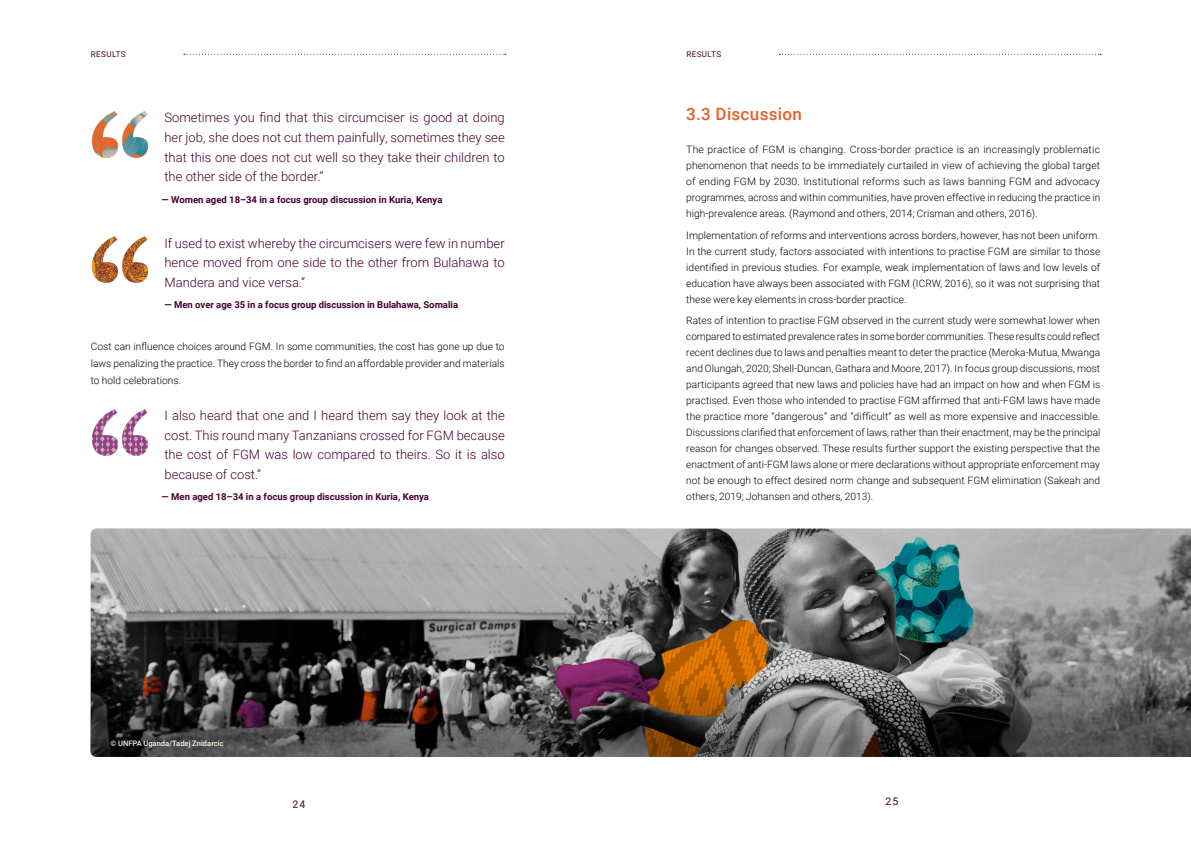
<style>
.page{position:relative;width:1191px;height:842px;background:#fff}
.page>*{position:absolute;margin:0;border:0;box-sizing:border-box;transform-origin:0 0}
.t1{font:500 17px "Roboto";letter-spacing:.015em;color:#e95e27}
.t2{font:300 13px/19.6px "Roboto";color:#460032;text-align:justify}
.t3{font:10.5px "Roboto";color:#460032}
.t4{font:300 10.2px/16px "Roboto";letter-spacing:.005em;color:#000;text-align:justify}
.t5{font:700 9.5px "Roboto";color:#460032}
.t6{font:8px "Roboto";letter-spacing:.055em;color:#460032}
.t7{font:500 7.5px "Roboto";letter-spacing:.005em;color:#f6f4e9}
</style>
<div class="page">
<img style="left:91px;top:529px;width:1100px;height:133px">
<svg style="left:90px;top:662px;width:1101px;height:95px;background:#574f4c"></svg>
<img style="left:92px;top:111px;width:57px;height:47px">
<img style="left:92px;top:236px;width:57px;height:47px">
<img style="left:92px;top:409px;width:57px;height:47px">
<svg style="left:184px;top:54px;width:322px;height:1px"></svg>
<svg style="left:779px;top:54px;width:322px;height:1px"></svg>
<p class="t6" style="left:91px;top:49px;width:31px">RESULTS</p>
<p class="t6" style="left:686px;top:49px;width:31px">RESULTS</p>
<p class="t2" style="left:164px;top:108px;width:342px">Sometimes you find that this circumciser is good at doing her job, she does not cut them painfully, sometimes they see that this one does not cut well so they take their children to the other side of the border.”</p>
<p class="t5" style="left:162px;top:193px;width:282px">— Women aged 18–34 in a focus group discussion in Kuria, Kenya</p>
<p class="t2" style="left:164px;top:233px;width:342px">If used to exist whereby the circumcisers were few in number hence moved from one side to the other from Bulahawa to Mandera and vice versa.”</p>
<p class="t5" style="left:164px;top:298px;width:295px">— Men over age 35 in a focus group discussion in Bulahawa, Somalia</p>
<p class="t4" style="left:91px;top:338px;width:415px;line-height:16.6px">Cost can influence choices around FGM. In some communities, the cost has gone up due to laws penalizing the practice. They cross the border to find an affordable provider and materials to hold celebrations.</p>
<p class="t2" style="left:164px;top:405px;width:342px">I also heard that one and I heard them say they look at the cost. This round many Tanzanians crossed for FGM because the cost of FGM was low compared to theirs. So it is also because of cost.”</p>
<p class="t5" style="left:162px;top:490px;width:269px">— Men aged 18–34 in a focus group discussion in Kuria, Kenya</p>
<p class="t7" style="left:111px;top:738px;width:115px">© UNFPA Uganda/Tadej Znidarcic</p>
<h1 class="t1" style="left:686px;top:102px;width:117px">3.3 Discussion</h1>
<p class="t4" style="left:686px;top:141px;width:415px">The practice of FGM is changing. Cross-border practice is an increasingly problematic phenomenon that needs to be immediately curtailed in view of achieving the global target of ending FGM by 2030. Institutional reforms such as laws banning FGM and advocacy programmes, across and within communities, have proven effective in reducing the practice in high-prevalence areas. (Raymond and others, 2014; Crisman and others, 2016).</p>
<p class="t4" style="left:686px;top:227px;width:415px">Implementation of reforms and interventions across borders, however, has not been uniform.<br>In the current study, factors associated with intentions to practise FGM are similar to those identified in previous studies. For example, weak implementation of laws and low levels of education have always been associated with FGM (ICRW, 2016), so it was not surprising that these were key elements in cross-border practice.</p>
<p class="t4" style="left:686px;top:312px;width:415px">Rates of intention to practise FGM observed in the current study were somewhat lower when compared to estimated prevalence rates in some border communities. These results could reflect recent declines due to laws and penalties meant to deter the practice (Meroka-Mutua, Mwanga and Olungah, 2020; Shell-Duncan, Gathara and Moore, 2017). In focus group discussions, most participants agreed that new laws and policies have had an impact on how and when FGM is practised. Even those who intended to practise FGM affirmed that anti-FGM laws have made the practice more “dangerous” and “difficult” as well as more expensive and inaccessible.<br>Discussions clarified that enforcement of laws, rather than their enactment, may be the principal reason for changes observed. These results further support the existing perspective that the enactment of anti-FGM laws alone or mere declarations without appropriate enforcement may not be enough to effect desired norm change and subsequent FGM elimination (Sakeah and others, 2019; Johansen and others, 2013).</p>
<p class="t3" style="left:293px;top:797px;width:14px">24</p>
<p class="t3" style="left:885px;top:794px;width:14px">25</p>
</div>
